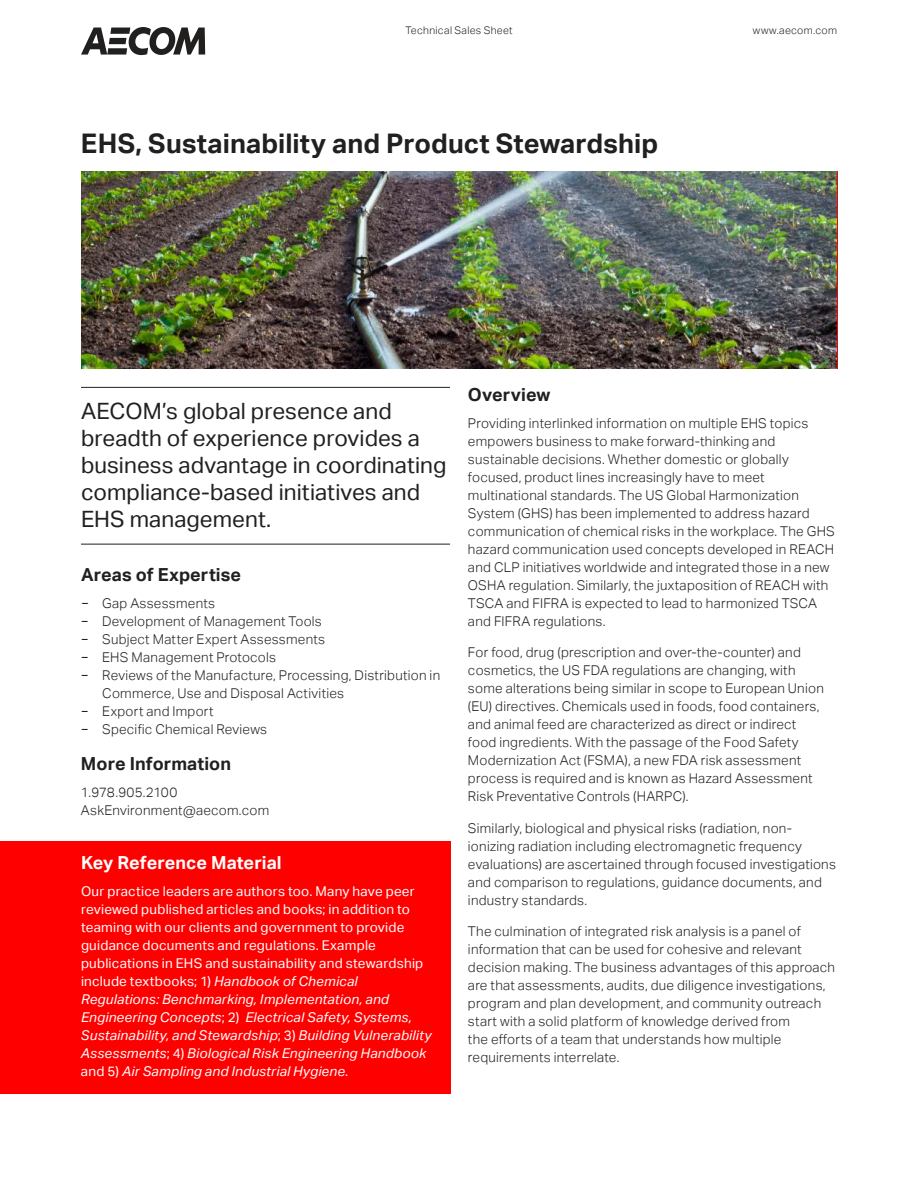
<style>
.page{position:relative;width:918px;height:1188px;background:#fff}
.page>*{position:absolute;margin:0;border:0;box-sizing:border-box;transform-origin:0 0}
.t1{font:700 27px "AECOM Sans";letter-spacing:.005em;color:#221f1f}
.t2{font:22.5px/27px "AECOM Sans";color:#221f1f}
.t3{font:700 18px "AECOM Sans";letter-spacing:.005em;color:#221f1f}
.t4{font:700 18px "AECOM Sans";letter-spacing:.005em;color:#fff}
.t5{font:300 13.5px/18px "AECOM Sans";letter-spacing:.02em;color:#221f1f}
.t6{font:13.5px/18px "AECOM Sans";letter-spacing:.015em;color:#fff}
.t7{font:300 10.5px "AECOM Sans";letter-spacing:.025em;color:#221f1f}
.s1{font-weight:400}
.s2{font-style:italic}
</style>
<div class="page">
<hr style="left:81px;top:387px;width:369px;height:1px;background:#221f1f">
<hr style="left:81px;top:544px;width:369px;height:1px;background:#221f1f">
<img style="left:81px;top:171px;width:756px;height:198px">
<div style="left:0;top:841px;width:450px;height:252px;background:#f00"></div>
<svg style="left:81px;top:27px;width:124px;height:28px"></svg>
<p class="t7" style="left:405px;top:27px;width:109px">Technical Sales Sheet</p>
<p class="t7" style="left:753px;top:27px;width:86px">www.aecom.com</p>
<h1 class="t1" style="left:81px;top:133px;width:579px">EHS, Sustainability and Product Stewardship</h1>
<h2 class="t2" style="left:81px;top:399px;width:367px">AECOM’s global presence and breadth of experience provides a business advantage in coordinating compliance-based initiatives and<br>EHS management.</h2>
<h3 class="t3" style="left:81px;top:567px;width:162px">Areas of Expertise</h3>
<p class="t5" style="left:81px;top:595px;width:136px"><span class="s1">−</span> Gap Assessments</p>
<p class="t5" style="left:81px;top:613px;width:242px"><span class="s1">−</span> Development of Management Tools</p>
<p class="t5" style="left:81px;top:631px;width:246px"><span class="s1">−</span> Subject Matter Expert Assessments</p>
<p class="t5" style="left:81px;top:649px;width:197px"><span class="s1">−</span> EHS Management Protocols</p>
<p class="t5" style="left:81px;top:667px;width:361px"><span class="s1">−</span> Reviews of the Manufacture, Processing, Distribution in</p>
<p class="t5" style="left:102px;top:685px;width:243px">Commerce, Use and Disposal Activities</p>
<p class="t5" style="left:81px;top:703px;width:134px"><span class="s1">−</span> Export and Import</p>
<p class="t5" style="left:81px;top:720px;width:188px"><span class="s1">−</span> Specific Chemical Reviews</p>
<h3 class="t3" style="left:81px;top:756px;width:152px">More Information</h3>
<p class="t5" style="left:81px;top:784px;width:190px">1.978.905.2100<br>AskEnvironment@aecom.com</p>
<h3 class="t4" style="left:81px;top:855px;width:202px">Key Reference Material</h3>
<p class="t6" style="left:81px;top:883px;width:352px">Our practice leaders are authors too. Many have peer reviewed published articles and books; in addition to teaming with our clients and government to provide guidance documents and regulations. Example publications in EHS and sustainability and stewardship include textbooks; 1) <span class="s2">Handbook of Chemical Regulations: Benchmarking, Implementation, and Engineering Concepts</span>; 2) <span class="s2">Electrical Safety, Systems, Sustainability, and Stewardship</span>; 3) <span class="s2">Building Vulnerability Assessments</span>; 4) <span class="s2">Biological Risk Engineering Handbook </span>and 5) <span class="s2">Air Sampling and Industrial Hygiene</span>.</p>
<h3 class="t3" style="left:468px;top:387px;width:84px">Overview</h3>
<p class="t5" style="left:468px;top:415px;width:368px">Providing interlinked information on multiple EHS topics empowers business to make forward-thinking and sustainable decisions. Whether domestic or globally focused, product lines increasingly have to meet multinational standards. The US Global Harmonization System (GHS) has been implemented to address hazard communication of chemical risks in the workplace. The GHS hazard communication used concepts developed in REACH and CLP initiatives worldwide and integrated those in a new OSHA regulation. Similarly, the juxtaposition of REACH with TSCA and FIFRA is expected to lead to harmonized TSCA and FIFRA regulations.</p>
<p class="t5" style="left:468px;top:644px;width:357px">For food, drug (prescription and over-the-counter) and cosmetics, the US FDA regulations are changing, with some alterations being similar in scope to European Union (EU) directives. Chemicals used in foods, food containers, and animal feed are characterized as direct or indirect food ingredients. With the passage of the Food Safety Modernization Act (FSMA), a new FDA risk assessment process is required and is known as Hazard Assessment Risk Preventative Controls (HARPC).</p>
<p class="t5" style="left:468px;top:820px;width:370px">Similarly, biological and physical risks (radiation, non&shy;ionizing radiation including electromagnetic frequency evaluations) are ascertained through focused investigations and comparison to regulations, guidance documents, and industry standards.</p>
<p class="t5" style="left:468px;top:923px;width:369px">The culmination of integrated risk analysis is a panel of information that can be used for cohesive and relevant decision making. The business advantages of this approach are that assessments, audits, due diligence investigations, program and plan development, and community outreach start with a solid platform of knowledge derived from<br>the efforts of a team that understands how multiple requirements interrelate.</p>
</div>
